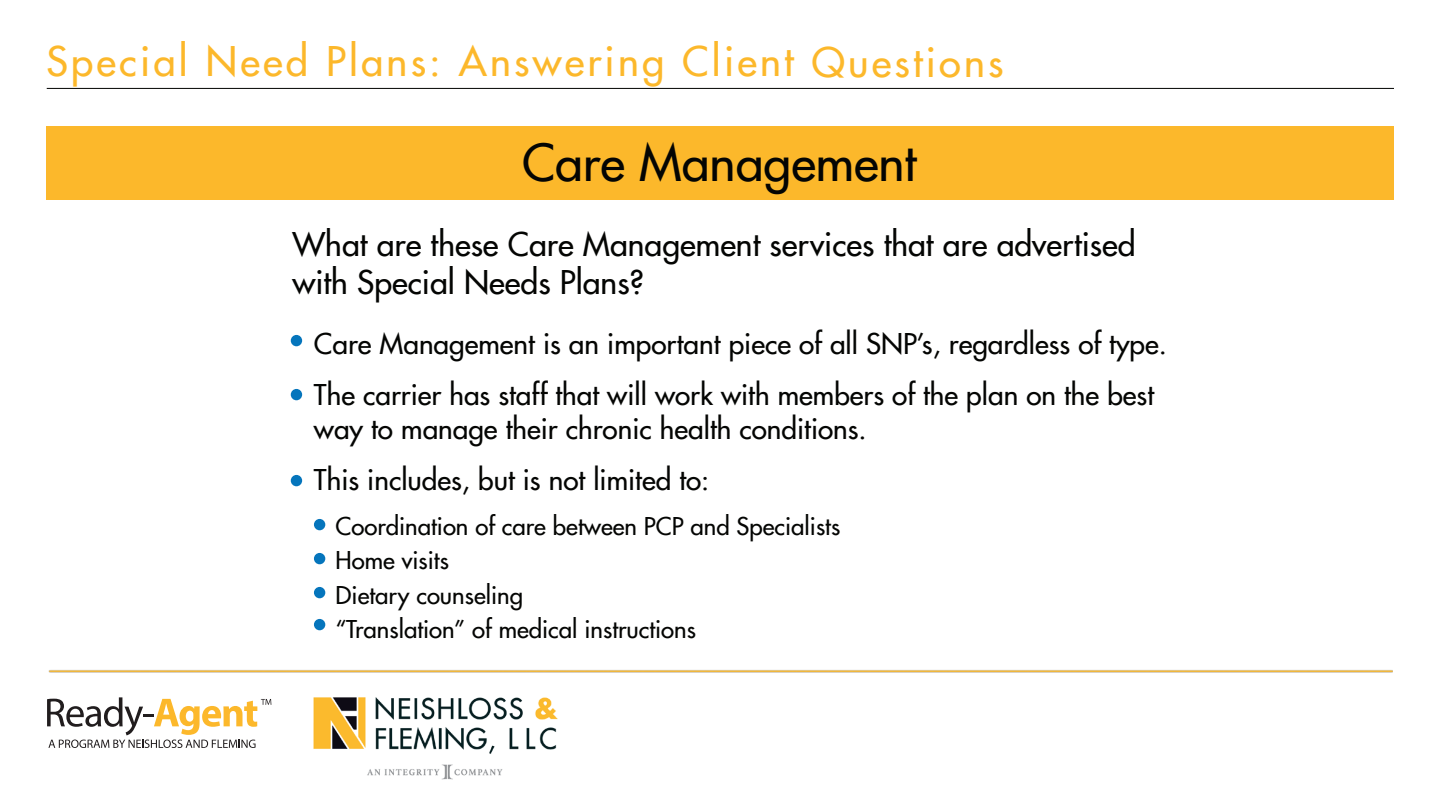
<style>
.page{position:relative;width:1440px;height:810px;background:#fff}
.page>*{position:absolute;margin:0;border:0;box-sizing:border-box;transform-origin:0 0}
.t1{font:500 50px "Futura";color:#040503}
.t2{font:500 40px "Futura";letter-spacing:.08em;color:#fcb82b}
.t3{font:500 32px/38.4px "Futura";color:#040503}
.t4{font:500 28px/50.4px "Futura";color:#040503}
.t5{font:500 24px/34.4px "Futura";color:#040503}
</style>
<div class="page">
<div style="left:46px;top:126px;width:1348px;height:74px;background:#fcb82b"></div>
<hr style="left:47px;top:88px;width:1347px;height:1px;background:#040503">
<img style="left:49px;top:670px;width:1344px;height:3px">
<svg style="left:47px;top:697px;width:224px;height:51px"></svg>
<div style="left:291px;top:475px;width:11px;height:11px;background:#0575bc;border-radius:50%"></div>
<div style="left:314px;top:519px;width:11px;height:11px;background:#0575bc;border-radius:50%"></div>
<div style="left:314px;top:553px;width:11px;height:11px;background:#0575bc;border-radius:50%"></div>
<div style="left:314px;top:587px;width:11px;height:11px;background:#0575bc;border-radius:50%"></div>
<div style="left:314px;top:619px;width:11px;height:11px;background:#0575bc;border-radius:50%"></div>
<div style="left:291px;top:389px;width:11px;height:11px;background:#0575bc;border-radius:50%"></div>
<div style="left:291px;top:335px;width:11px;height:11px;background:#0575bc;border-radius:50%"></div>
<img style="left:313px;top:697px;width:245px;height:83px">
<h2 class="t2" style="left:46px;top:36px;width:959px">Special Need Plans: Answering Client Questions</h2>
<h1 class="t1" style="left:522px;top:131px;width:396px">Care Management</h1>
<p class="t3" style="left:292px;top:225px;width:845px">What are these Care Management services that are advertised with Special Needs Plans?</p>
<p class="t4" style="left:314px;top:319px;width:854px">Care Management is an important piece of all SNP’s, regardless of type.<br>The carrier has staff that will work with members of the plan on the best</p>
<p class="t4" style="left:314px;top:404px;width:554px">way to manage their chronic health conditions.<br>This includes, but is not limited to:</p>
<p class="t5" style="left:336px;top:509px;width:506px">Coordination of care between PCP and Specialists<br>Home visits<br>Dietary counseling<br>“Translation” of medical instructions</p>
</div>
